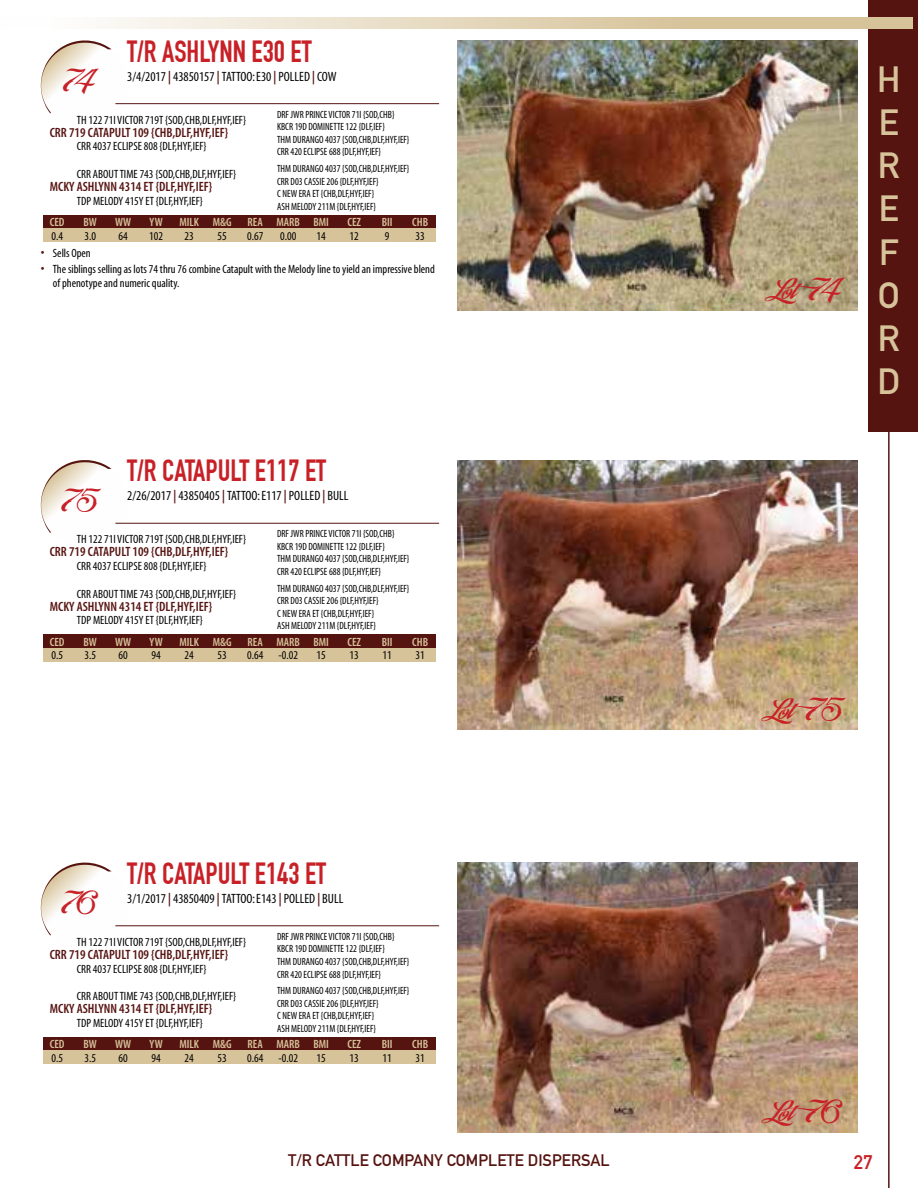
<style>
.page{position:relative;width:918px;height:1188px;background:#fff}
.page>*{position:absolute;margin:0;border:0;box-sizing:border-box;transform-origin:0 0}
.t1{font:36px/43.2px "DIN Mittelschrift";color:#d7c39a;text-align:justify}
.t2{font:33px "LHF Black Rose Script";color:#c72127}
.t3{font:700 30px "DIN Condensed";color:#c72127}
.t4{font:19.5px "DIN Mittelschrift";color:#c72127}
.t5{font:16.5px "DIN Mittelschrift";color:#561411}
.t6{font:600 condensed 13.5px "Myriad";color:#561411}
.t7{font:condensed 13.5px "Myriad";color:#000}
.t8{font:condensed 12px/14.4px "Myriad";color:#000}
.t9{font:600 condensed 12px "Myriad";color:#d7c39a}
.t10{font:condensed 10.5px/12.6px "Myriad";color:#000;scale:.95 1}
.s1{font-weight:600;color:#561411}
.s2{font-weight:600;font-size:13.5px;color:#561411}
</style>
<div class="page">
<div style="left:868px;top:0;width:50px;height:432px;background:#561411"></div>
<hr style="left:888px;top:426px;width:2px;height:762px;background:#561411">
<svg style="left:106px;top:17px;width:807px;height:11px;background:#e3d6ba"></svg>
<svg style="left:41px;top:40px;width:71px;height:73px"></svg>
<div style="left:44px;top:215px;width:392px;height:13px;background:#561411"></div>
<div style="left:44px;top:228px;width:392px;height:14px;background:#d7c39a"></div>
<hr style="left:115px;top:103px;width:324px;height:1px;background:#561411">
<img style="left:457px;top:40px;width:400px;height:270px">
<svg style="left:41px;top:862px;width:71px;height:74px"></svg>
<div style="left:44px;top:1037px;width:392px;height:14px;background:#561411"></div>
<div style="left:44px;top:1051px;width:392px;height:13px;background:#d7c39a"></div>
<hr style="left:115px;top:925px;width:324px;height:1px;background:#561411">
<img style="left:457px;top:863px;width:400px;height:269px">
<svg style="left:41px;top:460px;width:71px;height:73px"></svg>
<div style="left:44px;top:635px;width:392px;height:13px;background:#561411"></div>
<div style="left:44px;top:648px;width:392px;height:14px;background:#d7c39a"></div>
<hr style="left:115px;top:523px;width:324px;height:1px;background:#561411">
<img style="left:457px;top:460px;width:400px;height:270px">
<h3 class="t3" style="left:127px;top:34px;width:186px">T/R ASHLYNN E30 ET</h3>
<p class="t7" style="left:127px;top:70px;width:211px">3/4/2017 <span class="s1">|</span> 43850157 <span class="s1">|</span> TATTOO: E30 <span class="s1">|</span> POLLED <span class="s1">|</span> COW</p>
<p class="t8" style="left:77px;top:113px;width:171px">TH 122 71I VICTOR 719T {SOD,CHB,DLF,HYF,IEF}</p>
<p class="t6" style="left:50px;top:126px;width:180px">CRR 719 CATAPULT 109 {CHB,DLF,HYF,IEF}</p>
<p class="t8" style="left:77px;top:140px;width:131px">CRR 4037 ECLIPSE 808 {DLF,HYF,IEF}</p>
<h2 class="t2" style="left:61px;top:59px;width:38px">74</h2>
<p class="t10" style="left:277px;top:108px;width:141px">DRF JWR PRINCE VICTOR 71I {SOD,CHB} KBCR 19D DOMINETTE 122 {DLF,IEF}<br>THM DURANGO 4037 {SOD,CHB,DLF,HYF,IEF} CRR 420 ECLIPSE 688 {DLF,HYF,IEF}</p>
<p class="t8" style="left:77px;top:167px;width:161px">CRR ABOUT TIME 743 {SOD,CHB,DLF,HYF,IEF}</p>
<p class="t6" style="left:50px;top:180px;width:164px">MCKY ASHLYNN 4314 ET {DLF,HYF,IEF}</p>
<p class="t8" style="left:77px;top:194px;width:128px">TDP MELODY 415Y ET {DLF,HYF,IEF}</p>
<p class="t10" style="left:277px;top:163px;width:141px">THM DURANGO 4037 {SOD,CHB,DLF,HYF,IEF} CRR D03 CASSIE 206 {DLF,HYF,IEF}<br>C NEW ERA ET {CHB,DLF,HYF,IEF}<br>ASH MELODY 211M {DLF,HYF,IEF}</p>
<p class="t9" style="left:50px;top:216px;width:16px">CED</p>
<p class="t9" style="left:84px;top:216px;width:15px">BW</p>
<p class="t9" style="left:115px;top:216px;width:18px">WW</p>
<p class="t9" style="left:150px;top:216px;width:15px">YW</p>
<p class="t9" style="left:179px;top:216px;width:54px">MILK M&amp;G</p>
<p class="t9" style="left:248px;top:216px;width:83px">REA MARB BMI</p>
<p class="t9" style="left:347px;top:216px;width:15px">CEZ</p>
<p class="t9" style="left:382px;top:216px;width:12px">BII</p>
<p class="t9" style="left:412px;top:216px;width:17px">CHB</p>
<p class="t8" style="left:51px;top:229px;width:13px">0.4</p>
<p class="t8" style="left:84px;top:229px;width:13px">3.0</p>
<p class="t8" style="left:119px;top:229px;width:11px">64</p>
<p class="t8" style="left:149px;top:229px;width:15px">102</p>
<p class="t8" style="left:185px;top:229px;width:11px">23</p>
<p class="t8" style="left:218px;top:229px;width:11px">55</p>
<p class="t8" style="left:247px;top:229px;width:18px">0.67</p>
<p class="t8" style="left:280px;top:229px;width:18px">0.00</p>
<p class="t8" style="left:317px;top:229px;width:11px">14</p>
<p class="t8" style="left:350px;top:229px;width:11px">12</p>
<p class="t8" style="left:385px;top:229px;width:6px">9</p>
<p class="t8" style="left:416px;top:229px;width:11px">33</p>
<p class="t8" style="left:41px;top:246px;width:51px"><span class="s2">•</span> Sells Open</p>
<p class="t8" style="left:53px;top:262px;width:384px;text-indent:-12px"><span class="s2">•</span> The siblings selling as lots 74 thru 76 combine Catapult with the Melody line to yield an impressive blend of phenotype and numeric quality.</p>
<h3 class="t3" style="left:127px;top:453px;width:200px">T/R CATAPULT E117 ET</h3>
<p class="t7" style="left:127px;top:489px;width:223px">2/26/2017 <span class="s1">|</span> 43850405 <span class="s1">|</span> TATTOO: E117 <span class="s1">|</span> POLLED <span class="s1">|</span> BULL</p>
<p class="t8" style="left:77px;top:533px;width:171px">TH 122 71I VICTOR 719T {SOD,CHB,DLF,HYF,IEF}</p>
<p class="t6" style="left:50px;top:545px;width:180px">CRR 719 CATAPULT 109 {CHB,DLF,HYF,IEF}</p>
<p class="t8" style="left:77px;top:559px;width:131px">CRR 4037 ECLIPSE 808 {DLF,HYF,IEF}</p>
<h2 class="t2" style="left:60px;top:478px;width:41px">75</h2>
<p class="t10" style="left:277px;top:528px;width:141px">DRF JWR PRINCE VICTOR 71I {SOD,CHB} KBCR 19D DOMINETTE 122 {DLF,IEF}<br>THM DURANGO 4037 {SOD,CHB,DLF,HYF,IEF} CRR 420 ECLIPSE 688 {DLF,HYF,IEF}</p>
<p class="t8" style="left:77px;top:587px;width:161px">CRR ABOUT TIME 743 {SOD,CHB,DLF,HYF,IEF}</p>
<p class="t6" style="left:50px;top:600px;width:164px">MCKY ASHLYNN 4314 ET {DLF,HYF,IEF}</p>
<p class="t8" style="left:77px;top:614px;width:128px">TDP MELODY 415Y ET {DLF,HYF,IEF}</p>
<p class="t10" style="left:277px;top:582px;width:141px">THM DURANGO 4037 {SOD,CHB,DLF,HYF,IEF} CRR D03 CASSIE 206 {DLF,HYF,IEF}<br>C NEW ERA ET {CHB,DLF,HYF,IEF}<br>ASH MELODY 211M {DLF,HYF,IEF}</p>
<p class="t9" style="left:50px;top:636px;width:16px">CED</p>
<p class="t9" style="left:84px;top:636px;width:15px">BW</p>
<p class="t9" style="left:115px;top:636px;width:18px">WW</p>
<p class="t9" style="left:150px;top:636px;width:15px">YW</p>
<p class="t9" style="left:179px;top:636px;width:54px">MILK M&amp;G</p>
<p class="t9" style="left:248px;top:636px;width:83px">REA MARB BMI</p>
<p class="t9" style="left:347px;top:636px;width:15px">CEZ</p>
<p class="t9" style="left:382px;top:636px;width:12px">BII</p>
<p class="t9" style="left:412px;top:636px;width:17px">CHB</p>
<p class="t8" style="left:51px;top:649px;width:13px">0.5</p>
<p class="t8" style="left:84px;top:649px;width:13px">3.5</p>
<p class="t8" style="left:119px;top:649px;width:11px">60</p>
<p class="t8" style="left:152px;top:649px;width:11px">94</p>
<p class="t8" style="left:185px;top:649px;width:11px">24</p>
<p class="t8" style="left:218px;top:649px;width:11px">53</p>
<p class="t8" style="left:247px;top:649px;width:18px">0.64</p>
<p class="t8" style="left:278px;top:649px;width:21px">-0.02</p>
<p class="t8" style="left:317px;top:649px;width:11px">15</p>
<p class="t8" style="left:350px;top:649px;width:11px">13</p>
<p class="t8" style="left:383px;top:649px;width:11px">11</p>
<p class="t8" style="left:416px;top:649px;width:11px">31</p>
<h3 class="t3" style="left:127px;top:856px;width:200px">T/R CATAPULT E143 ET</h3>
<p class="t7" style="left:127px;top:892px;width:218px">3/1/2017 <span class="s1">|</span> 43850409 <span class="s1">|</span> TATTOO: E143 <span class="s1">|</span> POLLED <span class="s1">|</span> BULL</p>
<p class="t8" style="left:77px;top:935px;width:171px">TH 122 71I VICTOR 719T {SOD,CHB,DLF,HYF,IEF}</p>
<p class="t6" style="left:50px;top:948px;width:180px">CRR 719 CATAPULT 109 {CHB,DLF,HYF,IEF}</p>
<p class="t8" style="left:77px;top:962px;width:131px">CRR 4037 ECLIPSE 808 {DLF,HYF,IEF}</p>
<h2 class="t2" style="left:60px;top:881px;width:41px">76</h2>
<p class="t10" style="left:277px;top:930px;width:141px">DRF JWR PRINCE VICTOR 71I {SOD,CHB} KBCR 19D DOMINETTE 122 {DLF,IEF}<br>THM DURANGO 4037 {SOD,CHB,DLF,HYF,IEF} CRR 420 ECLIPSE 688 {DLF,HYF,IEF}</p>
<p class="t8" style="left:77px;top:990px;width:161px">CRR ABOUT TIME 743 {SOD,CHB,DLF,HYF,IEF}</p>
<p class="t6" style="left:50px;top:1002px;width:164px">MCKY ASHLYNN 4314 ET {DLF,HYF,IEF}</p>
<p class="t8" style="left:77px;top:1016px;width:128px">TDP MELODY 415Y ET {DLF,HYF,IEF}</p>
<p class="t10" style="left:277px;top:985px;width:141px">THM DURANGO 4037 {SOD,CHB,DLF,HYF,IEF} CRR D03 CASSIE 206 {DLF,HYF,IEF}<br>C NEW ERA ET {CHB,DLF,HYF,IEF}<br>ASH MELODY 211M {DLF,HYF,IEF}</p>
<p class="t9" style="left:50px;top:1038px;width:16px">CED</p>
<p class="t9" style="left:84px;top:1038px;width:15px">BW</p>
<p class="t9" style="left:115px;top:1038px;width:18px">WW</p>
<p class="t9" style="left:150px;top:1038px;width:15px">YW</p>
<p class="t9" style="left:179px;top:1038px;width:54px">MILK M&amp;G</p>
<p class="t9" style="left:248px;top:1038px;width:83px">REA MARB BMI</p>
<p class="t9" style="left:347px;top:1038px;width:15px">CEZ</p>
<p class="t9" style="left:382px;top:1038px;width:12px">BII</p>
<p class="t9" style="left:412px;top:1038px;width:17px">CHB</p>
<p class="t8" style="left:51px;top:1051px;width:13px">0.5</p>
<p class="t8" style="left:84px;top:1051px;width:13px">3.5</p>
<p class="t8" style="left:119px;top:1051px;width:11px">60</p>
<p class="t8" style="left:152px;top:1051px;width:11px">94</p>
<p class="t8" style="left:185px;top:1051px;width:11px">24</p>
<p class="t8" style="left:218px;top:1051px;width:11px">53</p>
<p class="t8" style="left:247px;top:1051px;width:18px">0.64</p>
<p class="t8" style="left:278px;top:1051px;width:21px">-0.02</p>
<p class="t8" style="left:317px;top:1051px;width:11px">15</p>
<p class="t8" style="left:350px;top:1051px;width:11px">13</p>
<p class="t8" style="left:383px;top:1051px;width:11px">11</p>
<p class="t8" style="left:416px;top:1051px;width:11px">31</p>
<h2 class="t2" style="left:767px;top:268px;width:78px">Lot74</h2>
<h1 class="t1" style="left:877px;top:58px;width:25px">H E R E F O R D</h1>
<h2 class="t2" style="left:764px;top:687px;width:82px">Lot75</h2>
<h2 class="t2" style="left:764px;top:1090px;width:81px">Lot76</h2>
<h3 class="t5" style="left:288px;top:1150px;width:323px">T/R CATTLE COMPANY COMPLETE DISPERSAL</h3>
<h3 class="t4" style="left:854px;top:1151px;width:20px">27</h3>
</div>
